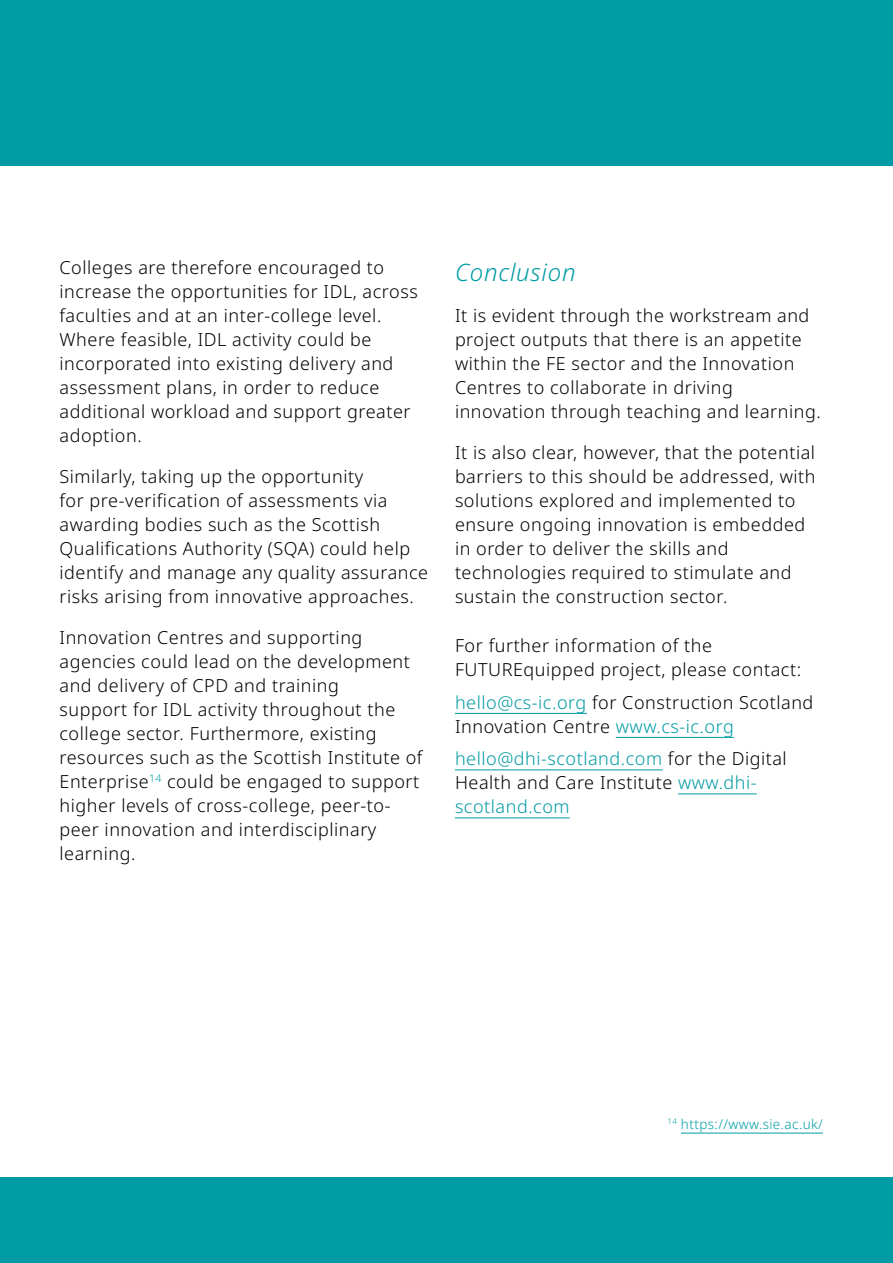
<style>
.page{position:relative;width:893px;height:1263px;background:#fff}
.page>*{position:absolute;margin:0;border:0;box-sizing:border-box;transform-origin:0 0}
.t1{font:italic 300 24px "Noto Sans";letter-spacing:.03em;color:#009ba3}
.t2{font:300 18px/24px "Noto Sans";letter-spacing:.03em;color:#000}
.t3{font:300 18px/24px "Noto Sans";letter-spacing:.03em;color:#009ba3}
.t4{font:300 13.5px "Noto Sans";letter-spacing:.03em;color:#009ba3}
.s1{color:#009ba3}
.s2{color:#000}
</style>
<div class="page">
<div style="left:0;top:1178px;width:893px;height:85px;background:#009ba3"></div>
<hr style="left:455px;top:713px;width:132px;height:1px;background:#009ba3">
<hr style="left:616px;top:737px;width:118px;height:1px;background:#009ba3">
<hr style="left:455px;top:769px;width:208px;height:1px;background:#009ba3">
<hr style="left:678px;top:793px;width:79px;height:1px;background:#009ba3">
<hr style="left:455px;top:817px;width:115px;height:1px;background:#009ba3">
<hr style="left:681px;top:1133px;width:142px;height:1px;background:#009ba3">
<div style="left:0;top:0;width:893px;height:166px;background:#009ba3"></div>
<p class="t2" style="left:60px;top:256px;width:360px">Colleges are therefore encouraged to increase the opportunities for IDL, across faculties and at an inter-college level.<br>Where feasible, IDL activity could be incorporated into existing delivery and assessment plans, in order to reduce additional workload and support greater adoption.</p>
<p class="t2" style="left:60px;top:465px;width:370px">Similarly, taking up the opportunity<br>for pre-verification of assessments via awarding bodies such as the Scottish Qualifications Authority (SQA) could help identify and manage any quality assurance risks arising from innovative approaches.</p>
<p class="t2" style="left:60px;top:626px;width:364px">Innovation Centres and supporting agencies could lead on the development and delivery of CPD and training<br>support for IDL activity throughout the college sector. Furthermore, existing resources such as the Scottish Institute of Enterprise<sup>14</sup> could be engaged to support higher levels of cross-college, peer-to&shy;peer innovation and interdisciplinary learning.</p>
<h1 class="t1" style="left:455px;top:255px;width:122px">Conclusion</h1>
<p class="t2" style="left:455px;top:304px;width:367px">It is evident through the workstream and project outputs that there is an appetite within the FE sector and the Innovation Centres to collaborate in driving innovation through teaching and learning.</p>
<p class="t2" style="left:455px;top:441px;width:362px">It is also clear, however, that the potential barriers to this should be addressed, with solutions explored and implemented to ensure ongoing innovation is embedded in order to deliver the skills and technologies required to stimulate and sustain the construction sector.</p>
<p class="t2" style="left:455px;top:634px;width:348px">For further information of the<br>FUTUREquipped project, please contact:</p>
<p class="t2" style="left:455px;top:691px;width:360px"><span class="s1">hello@cs-ic.org</span> for Construction Scotland<br>Innovation Centre <span class="s1">www.cs-ic.org</span></p>
<p class="t3" style="left:455px;top:747px;width:333px">hello@dhi-scotland.com <span class="s2">for the Digital<br>Health and Care Institute</span> www.dhi&shy;scotland.com</p>
<p class="t4" style="left:668px;top:1114px;width:157px"><sup>14</sup> https://www.sie.ac.uk/</p>
</div>
